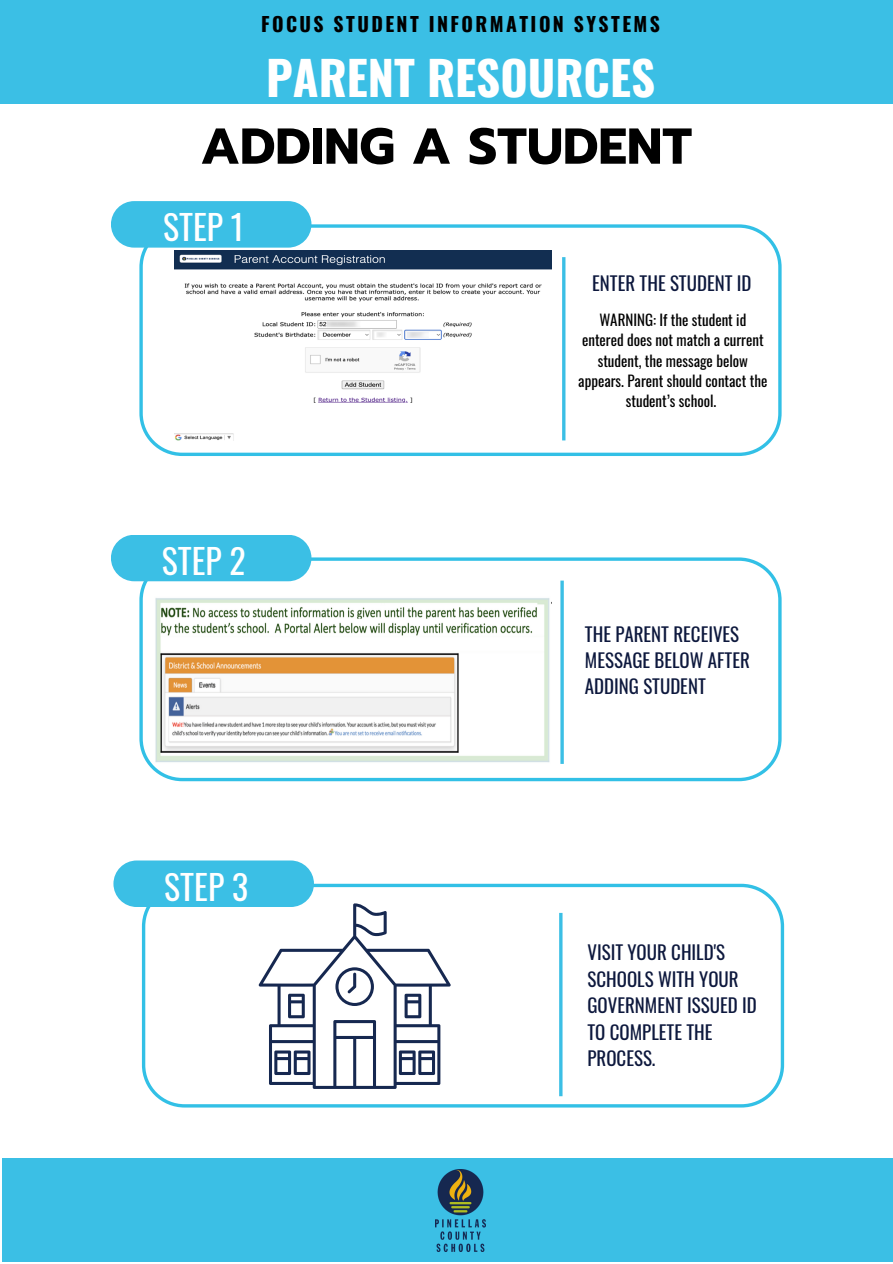
<style>
.page{position:relative;width:893px;height:1264px;background:#fff}
.page>*{position:absolute;margin:0;border:0;box-sizing:border-box;transform-origin:0 0}
.t1{font:700 50.4px "Prompt";color:#000}
.t2{font:700 46.95px "Oswald";color:#fff}
.t3{font:33.9px "Oswald";color:#fff}
.t4{font:700 19.65px "Oswald";letter-spacing:.125em;color:#000}
.t5{font:18.9px/26.5px "Oswald";color:#0d183d}
.t6{font:15px/20.2px "Oswald";color:#000;text-align:center}
</style>
<div class="page">
<div style="left:0;top:0;width:892px;height:104px;background:#3bbfe5"></div>
<svg style="left:139px;top:224px;width:642px;height:232px"></svg>
<hr style="left:562px;top:257px;width:3px;height:183px;background:#3bbfe5">
<div style="left:111px;top:201px;width:200px;height:47px;background:#3bbfe5;border-radius:23px"></div>
<div style="left:3px;top:1158px;width:889px;height:104px;background:#3bbfe5"></div>
<img style="left:435px;top:1169px;width:50px;height:82px">
<img style="left:175px;top:250px;width:376px;height:190px">
<svg style="left:139px;top:557px;width:642px;height:224px"></svg>
<hr style="left:560px;top:580px;width:3px;height:184px;background:#3bbfe5">
<div style="left:111px;top:535px;width:200px;height:46px;background:#3bbfe5;border-radius:23px"></div>
<img style="left:153px;top:596px;width:398px;height:167px">
<svg style="left:142px;top:883px;width:642px;height:224px"></svg>
<hr style="left:559px;top:912px;width:3px;height:184px;background:#3bbfe5">
<div style="left:113px;top:860px;width:201px;height:47px;background:#3bbfe5;border-radius:23px"></div>
<svg style="left:258px;top:903px;width:192px;height:185px"></svg>
<p class="t4" style="left:261px;top:9px;width:400px">FOCUS STUDENT INFORMATION SYSTEMS</p>
<p class="t2" style="left:266px;top:41px;width:390px">PARENT RESOURCES</p>
<p class="t1" style="left:200px;top:109px;width:493px">ADDING A STUDENT</p>
<p class="t3" style="left:163px;top:201px;width:83px">STEP 1</p>
<p class="t3" style="left:162px;top:534px;width:85px">STEP 2</p>
<p class="t3" style="left:164px;top:860px;width:85px">STEP 3</p>
<p class="t5" style="left:592px;top:269px;width:161px">ENTER THE STUDENT ID</p>
<p class="t6" style="left:578px;top:309px;width:191px">WARNING: If the student id entered does not match a current student, the message below appears. Parent should contact the student’s school.</p>
<p class="t5" style="left:585px;top:620px;width:166px;line-height:25.8px">THE PARENT RECEIVES<br>MESSAGE BELOW AFTER<br>ADDING STUDENT</p>
<p class="t5" style="left:587px;top:938px;width:171px">VISIT YOUR CHILD'S<br>SCHOOLS WITH YOUR<br>GOVERNMENT ISSUED ID<br>TO COMPLETE THE<br>PROCESS.</p>
</div>
